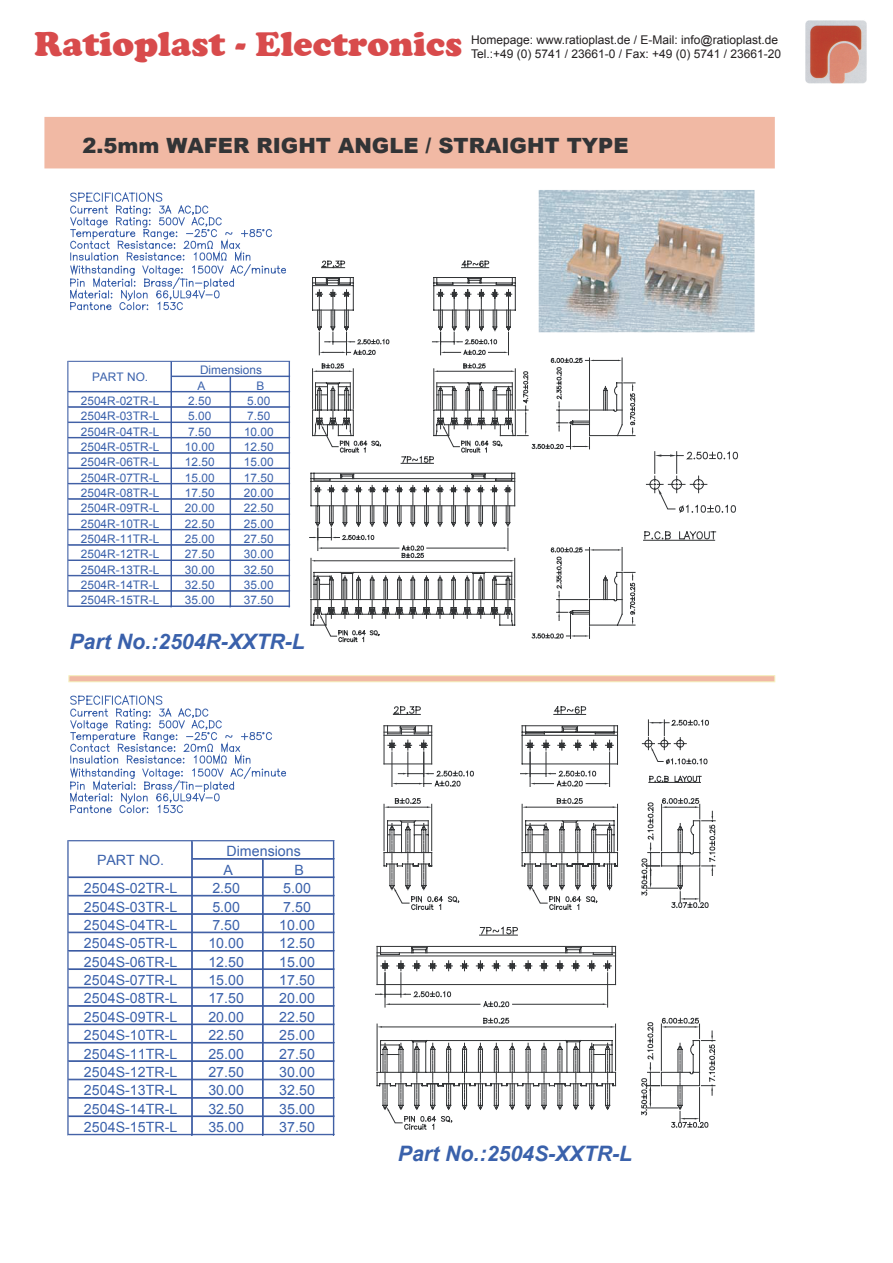
<style>
.page{position:relative;width:893px;height:1263px;background:#fff}
.page>*{position:absolute;margin:0;border:0;box-sizing:border-box;transform-origin:0 0}
.t1{font:36px "Cooper";color:#d84b4c}
.t2{font:italic 700 21.3px "Arial";color:#3a61ab}
.t3{font:900 21px "Arial";color:#323436}
.t4{font:14.1px "Arial";letter-spacing:.005em;color:#3a61ab}
.t5{font:12px/14.4px "Arial";color:#231f20}
.t6{font:11.85px "Arial";color:#3a61ab}
</style>
<div class="page">
<img style="left:805px;top:20px;width:62px;height:63px">
<div style="left:44px;top:117px;width:731px;height:51px;background:#f1b9a4"></div>
<div style="left:69px;top:676px;width:706px;height:6px;background:#f1b9a4"></div>
<div style="left:69px;top:676px;width:706px;height:6px;border:1px solid #f5f0bd"></div>
<svg style="left:70px;top:192px;width:216px;height:119px"></svg>
<svg style="left:67px;top:361px;width:223px;height:247px"></svg>
<hr style="left:68px;top:606px;width:222px;height:1px;background:#3b5ba3">
<svg style="left:700px;top:451px;width:38px;height:90px"></svg>
<svg style="left:312px;top:277px;width:204px;height:12px"></svg>
<svg style="left:309px;top:289px;width:327px;height:337px"></svg>
<svg style="left:321px;top:409px;width:379px;height:306px"></svg>
<svg style="left:393px;top:698px;width:323px;height:169px"></svg>
<svg style="left:375px;top:719px;width:340px;height:411px"></svg>
<svg style="left:70px;top:695px;width:216px;height:119px"></svg>
<svg style="left:67px;top:840px;width:268px;height:296px"></svg>
<hr style="left:69px;top:1134px;width:266px;height:1px;background:#3b5ba3">
<img style="left:538px;top:190px;width:216px;height:143px">
<h1 class="t1" style="left:34px;top:22px;width:429px">Ratioplast - Electronics</h1>
<p class="t5" style="left:471px;top:32px;width:312px">Homepage: www.ratioplast.de / E-Mail: info@ratioplast.de<br>Tel.:+49 (0) 5741 / 23661-0 / Fax: +49 (0) 5741 / 23661-20</p>
<h3 class="t3" style="left:83px;top:130px;width:547px">2.5mm WAFER RIGHT ANGLE / STRAIGHT TYPE</h3>
<p class="t6" style="left:92px;top:370px;width:58px">PART NO.</p>
<p class="t6" style="left:200px;top:362px;width:64px">Dimensions</p>
<p class="t6" style="left:198px;top:378px;width:9px">A</p>
<p class="t6" style="left:257px;top:378px;width:9px">B</p>
<p class="t6" style="left:81px;top:393px;width:80px">2504R-02TR-L</p>
<p class="t6" style="left:188px;top:393px;width:25px">2.50</p>
<p class="t6" style="left:247px;top:393px;width:25px">5.00</p>
<p class="t6" style="left:81px;top:408px;width:80px">2504R-03TR-L</p>
<p class="t6" style="left:188px;top:408px;width:25px">5.00</p>
<p class="t6" style="left:247px;top:408px;width:25px">7.50</p>
<p class="t6" style="left:81px;top:424px;width:80px">2504R-04TR-L</p>
<p class="t6" style="left:188px;top:424px;width:25px">7.50</p>
<p class="t6" style="left:244px;top:424px;width:31px">10.00</p>
<p class="t6" style="left:81px;top:439px;width:80px">2504R-05TR-L</p>
<p class="t6" style="left:185px;top:439px;width:31px">10.00</p>
<p class="t6" style="left:244px;top:439px;width:31px">12.50</p>
<p class="t6" style="left:81px;top:454px;width:80px">2504R-06TR-L</p>
<p class="t6" style="left:185px;top:454px;width:31px">12.50</p>
<p class="t6" style="left:244px;top:454px;width:31px">15.00</p>
<p class="t6" style="left:81px;top:470px;width:80px">2504R-07TR-L</p>
<p class="t6" style="left:185px;top:470px;width:31px">15.00</p>
<p class="t6" style="left:244px;top:470px;width:31px">17.50</p>
<p class="t6" style="left:81px;top:485px;width:80px">2504R-08TR-L</p>
<p class="t6" style="left:185px;top:485px;width:31px">17.50</p>
<p class="t6" style="left:244px;top:485px;width:31px">20.00</p>
<p class="t6" style="left:81px;top:500px;width:80px">2504R-09TR-L</p>
<p class="t6" style="left:185px;top:500px;width:31px">20.00</p>
<p class="t6" style="left:244px;top:500px;width:31px">22.50</p>
<p class="t6" style="left:81px;top:516px;width:80px">2504R-10TR-L</p>
<p class="t6" style="left:185px;top:516px;width:31px">22.50</p>
<p class="t6" style="left:244px;top:516px;width:31px">25.00</p>
<p class="t6" style="left:81px;top:531px;width:80px">2504R-11TR-L</p>
<p class="t6" style="left:185px;top:531px;width:31px">25.00</p>
<p class="t6" style="left:244px;top:531px;width:31px">27.50</p>
<p class="t6" style="left:81px;top:546px;width:80px">2504R-12TR-L</p>
<p class="t6" style="left:185px;top:546px;width:31px">27.50</p>
<p class="t6" style="left:244px;top:546px;width:31px">30.00</p>
<p class="t6" style="left:81px;top:562px;width:80px">2504R-13TR-L</p>
<p class="t6" style="left:185px;top:562px;width:31px">30.00</p>
<p class="t6" style="left:244px;top:562px;width:31px">32.50</p>
<p class="t6" style="left:81px;top:577px;width:80px">2504R-14TR-L</p>
<p class="t6" style="left:185px;top:577px;width:31px">32.50</p>
<p class="t6" style="left:244px;top:577px;width:31px">35.00</p>
<p class="t6" style="left:81px;top:592px;width:80px">2504R-15TR-L</p>
<p class="t6" style="left:185px;top:592px;width:31px">35.00</p>
<p class="t6" style="left:244px;top:592px;width:31px">37.50</p>
<h2 class="t2" style="left:69px;top:627px;width:237px">Part No.:2504R-XXTR-L</h2>
<p class="t4" style="left:97px;top:851px;width:69px">PART NO.</p>
<p class="t4" style="left:226px;top:842px;width:76px">Dimensions</p>
<p class="t4" style="left:223px;top:860px;width:11px">A</p>
<p class="t4" style="left:294px;top:860px;width:11px">B</p>
<p class="t4" style="left:84px;top:879px;width:95px">2504S-02TR-L</p>
<p class="t4" style="left:212px;top:879px;width:29px">2.50</p>
<p class="t4" style="left:283px;top:879px;width:29px">5.00</p>
<p class="t4" style="left:84px;top:897px;width:95px">2504S-03TR-L</p>
<p class="t4" style="left:212px;top:897px;width:29px">5.00</p>
<p class="t4" style="left:283px;top:897px;width:29px">7.50</p>
<p class="t4" style="left:84px;top:916px;width:95px">2504S-04TR-L</p>
<p class="t4" style="left:212px;top:916px;width:29px">7.50</p>
<p class="t4" style="left:279px;top:916px;width:37px">10.00</p>
<p class="t4" style="left:84px;top:934px;width:95px">2504S-05TR-L</p>
<p class="t4" style="left:208px;top:934px;width:37px">10.00</p>
<p class="t4" style="left:279px;top:934px;width:37px">12.50</p>
<p class="t4" style="left:84px;top:952px;width:95px">2504S-06TR-L</p>
<p class="t4" style="left:208px;top:952px;width:37px">12.50</p>
<p class="t4" style="left:279px;top:952px;width:37px">15.00</p>
<p class="t4" style="left:84px;top:971px;width:95px">2504S-07TR-L</p>
<p class="t4" style="left:208px;top:971px;width:37px">15.00</p>
<p class="t4" style="left:279px;top:971px;width:37px">17.50</p>
<p class="t4" style="left:84px;top:989px;width:95px">2504S-08TR-L</p>
<p class="t4" style="left:208px;top:989px;width:37px">17.50</p>
<p class="t4" style="left:279px;top:989px;width:37px">20.00</p>
<p class="t4" style="left:84px;top:1008px;width:95px">2504S-09TR-L</p>
<p class="t4" style="left:208px;top:1008px;width:37px">20.00</p>
<p class="t4" style="left:279px;top:1008px;width:37px">22.50</p>
<p class="t4" style="left:84px;top:1026px;width:95px">2504S-10TR-L</p>
<p class="t4" style="left:208px;top:1026px;width:37px">22.50</p>
<p class="t4" style="left:279px;top:1026px;width:37px">25.00</p>
<p class="t4" style="left:84px;top:1044px;width:95px">2504S-11TR-L</p>
<p class="t4" style="left:208px;top:1044px;width:37px">25.00</p>
<p class="t4" style="left:279px;top:1044px;width:37px">27.50</p>
<p class="t4" style="left:84px;top:1063px;width:95px">2504S-12TR-L</p>
<p class="t4" style="left:208px;top:1063px;width:37px">27.50</p>
<p class="t4" style="left:279px;top:1063px;width:37px">30.00</p>
<p class="t4" style="left:84px;top:1081px;width:95px">2504S-13TR-L</p>
<p class="t4" style="left:208px;top:1081px;width:37px">30.00</p>
<p class="t4" style="left:279px;top:1081px;width:37px">32.50</p>
<p class="t4" style="left:84px;top:1099px;width:95px">2504S-14TR-L</p>
<p class="t4" style="left:208px;top:1099px;width:37px">32.50</p>
<p class="t4" style="left:279px;top:1099px;width:37px">35.00</p>
<p class="t4" style="left:84px;top:1118px;width:95px">2504S-15TR-L</p>
<p class="t4" style="left:208px;top:1118px;width:37px">35.00</p>
<p class="t4" style="left:279px;top:1118px;width:37px">37.50</p>
<h2 class="t2" style="left:398px;top:1139px;width:236px">Part No.:2504S-XXTR-L</h2>
</div>
